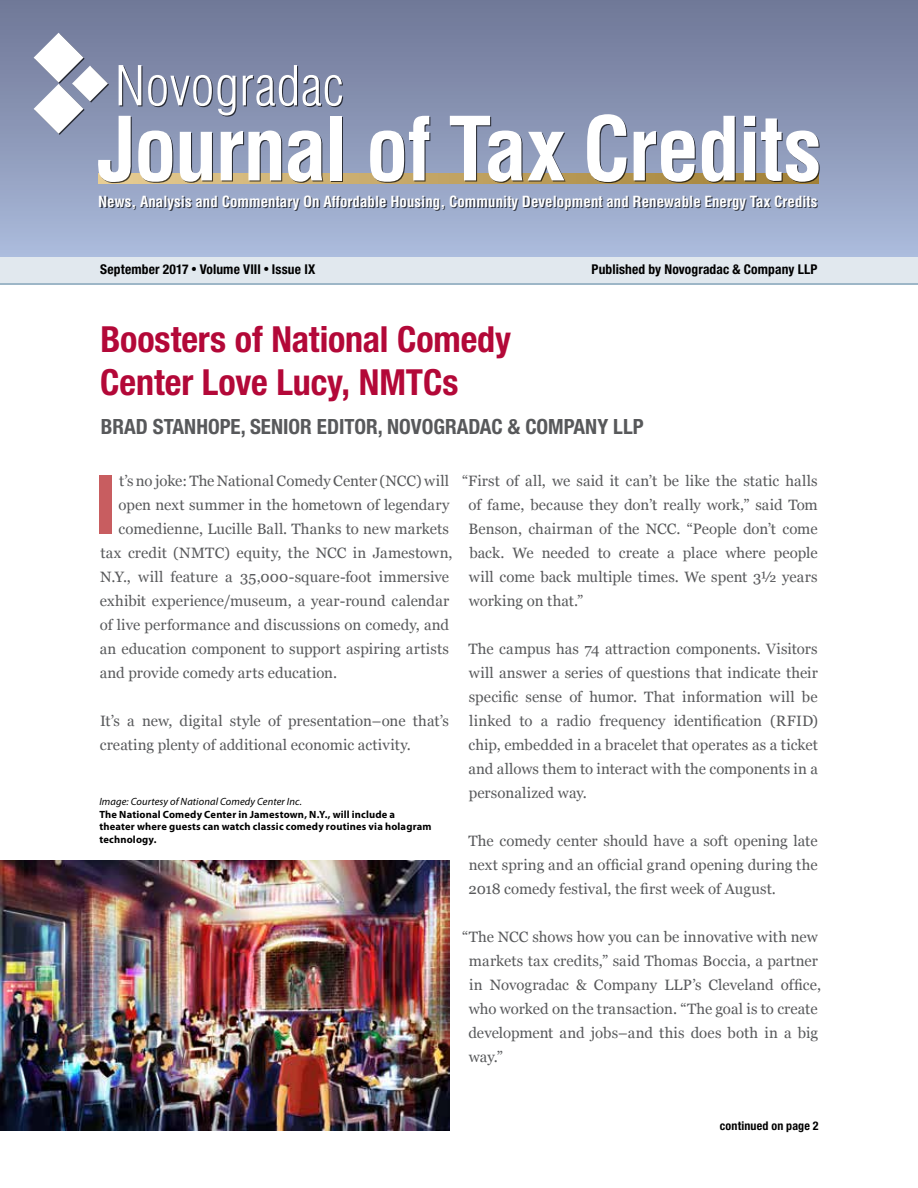
<style>
.page{position:relative;width:918px;height:1188px;background:#fff}
.page>*{position:absolute;margin:0;border:0;box-sizing:border-box;transform-origin:0 0}
.t1{font:700 82.2px "Helvetica Neue";color:#c85d60}
.t2{font:700 condensed 36px/43.2px "Helvetica Neue";letter-spacing:-.005em;color:#b30838}
.t3{font:700 condensed 21px "Helvetica Neue";color:#58595b}
.t4{font:15px/24px "Georgia";letter-spacing:.005em;color:#58595b;text-align:justify}
.t5{font:700 condensed 15px "Helvetica";color:#000}
.t6{font:700 condensed 13.5px "Helvetica Neue";letter-spacing:.01em;color:#000}
.t7{font:700 condensed 12px "Helvetica Neue";letter-spacing:.015em;color:#000}
.t8{font:700 10.5px/12.6px "Myriad Pro";letter-spacing:.015em;color:#000}
.t9{font:italic 10.5px "Myriad Pro";letter-spacing:.01em;color:#000}
.s1{font-family:"Helvetica";font-weight:400}
</style>
<div class="page">
<div style="left:0;top:256px;width:918px;height:29px;background:#9db6c7"></div>
<img style="left:0;top:860px;width:450px;height:271px">
<div style="left:0;top:256px;width:918px;height:28px;background:#e1e8ee"></div>
<div style="left:0;top:0;width:918px;height:256px;background:linear-gradient(to bottom,#6e7695,#aabada)"></div>
<svg style="left:343px;top:173px;width:401px;height:10px"></svg>
<svg style="left:34px;top:33px;width:309px;height:150px"></svg>
<div style="left:331px;top:116px;width:11px;height:64px;background:#fff"></div>
<svg style="left:370px;top:116px;width:60px;height:67px"></svg>
<svg style="left:450px;top:116px;width:116px;height:67px"></svg>
<svg style="left:587px;top:114px;width:41px;height:69px"></svg>
<svg style="left:634px;top:131px;width:62px;height:52px"></svg>
<svg style="left:702px;top:116px;width:34px;height:67px"></svg>
<svg style="left:744px;top:116px;width:76px;height:67px"></svg>
<p class="t5" style="left:99px;top:193px;width:721px">News, Analysis and Commentary On Affordable Housing, Community Development and Renewable Energy Tax Credits</p>
<p class="t6" style="left:100px;top:261px;width:217px">September 2017 <span class="s1">•</span> Volume VIII <span class="s1">•</span> Issue IX</p>
<p class="t6" style="left:592px;top:261px;width:228px">Published by Novogradac &amp; Company LLP</p>
<h2 class="t2" style="left:100px;top:317px;width:412px">Boosters of National Comedy<br>Center Love Lucy, NMTCs</h2>
<h3 class="t3" style="left:101px;top:414px;width:544px">BRAD STANHOPE, SENIOR EDITOR, NOVOGRADAC &amp; COMPANY LLP</h3>
<h1 class="t1" style="left:94px;top:454px;width:26px">I</h1>
<p class="t4" style="left:119px;top:469px;width:332px">t’s no joke: The National Comedy Center (NCC) will</p>
<p class="t4" style="left:468px;top:469px;width:351px;text-indent:-6px">“First of all, we said it can’t be like the static halls of fame, because they don’t really work,” said Tom Benson, chairman of the NCC. “People don’t come back. We needed to create a place where people will come back multiple times. We spent 3½ years working on that.”</p>
<p class="t4" style="left:468px;top:637px;width:351px">The campus has 74 attraction components. Visitors will answer a series of questions that indicate their specific sense of humor. That information will be linked to a radio frequency identification (RFID) chip, embedded in a bracelet that operates as a ticket and allows them to interact with the components in a personalized way.</p>
<p class="t4" style="left:468px;top:829px;width:351px">The comedy center should have a soft opening late next spring and an official grand opening during the 2018 comedy festival, the first week of August.</p>
<p class="t4" style="left:468px;top:925px;width:354px;text-align:left;text-indent:-6px">“The NCC shows how you can be innovative with new markets tax credits,” said Thomas Boccia, a partner in Novogradac &amp; Company LLP’s Cleveland office, who worked on the transaction. “The goal is to create development and jobs–and this does both in a big way.”</p>
<p class="t4" style="left:118px;top:493px;width:333px">open next summer in the hometown of legendary</p>
<p class="t4" style="left:118px;top:517px;width:332px">comedienne, Lucille Ball. Thanks to new markets</p>
<p class="t4" style="left:101px;top:541px;width:354px">tax credit (NMTC) equity, the NCC in Jamestown,</p>
<p class="t4" style="left:100px;top:565px;width:350px">N.Y., will feature a 35,000-square-foot immersive</p>
<p class="t4" style="left:100px;top:589px;width:351px">exhibit experience/museum, a year-round calendar</p>
<p class="t4" style="left:100px;top:613px;width:351px">of live performance and discussions on comedy, and</p>
<p class="t4" style="left:100px;top:637px;width:351px">an education component to support aspiring artists</p>
<p class="t4" style="left:100px;top:661px;width:239px">and provide comedy arts education.</p>
<p class="t4" style="left:100px;top:709px;width:351px">It’s a new, digital style of presentation–one that’s creating plenty of additional economic activity.</p>
<p class="t9" style="left:99px;top:795px;width:204px">Image: Courtesy of National Comedy Center Inc.</p>
<p class="t8" style="left:99px;top:807px;width:334px">The National Comedy Center in Jamestown, N.Y., will include a theater where guests can watch classic comedy routines via holagram technology.</p>
<p class="t7" style="left:720px;top:1118px;width:100px">continued on page 2</p>
</div>
